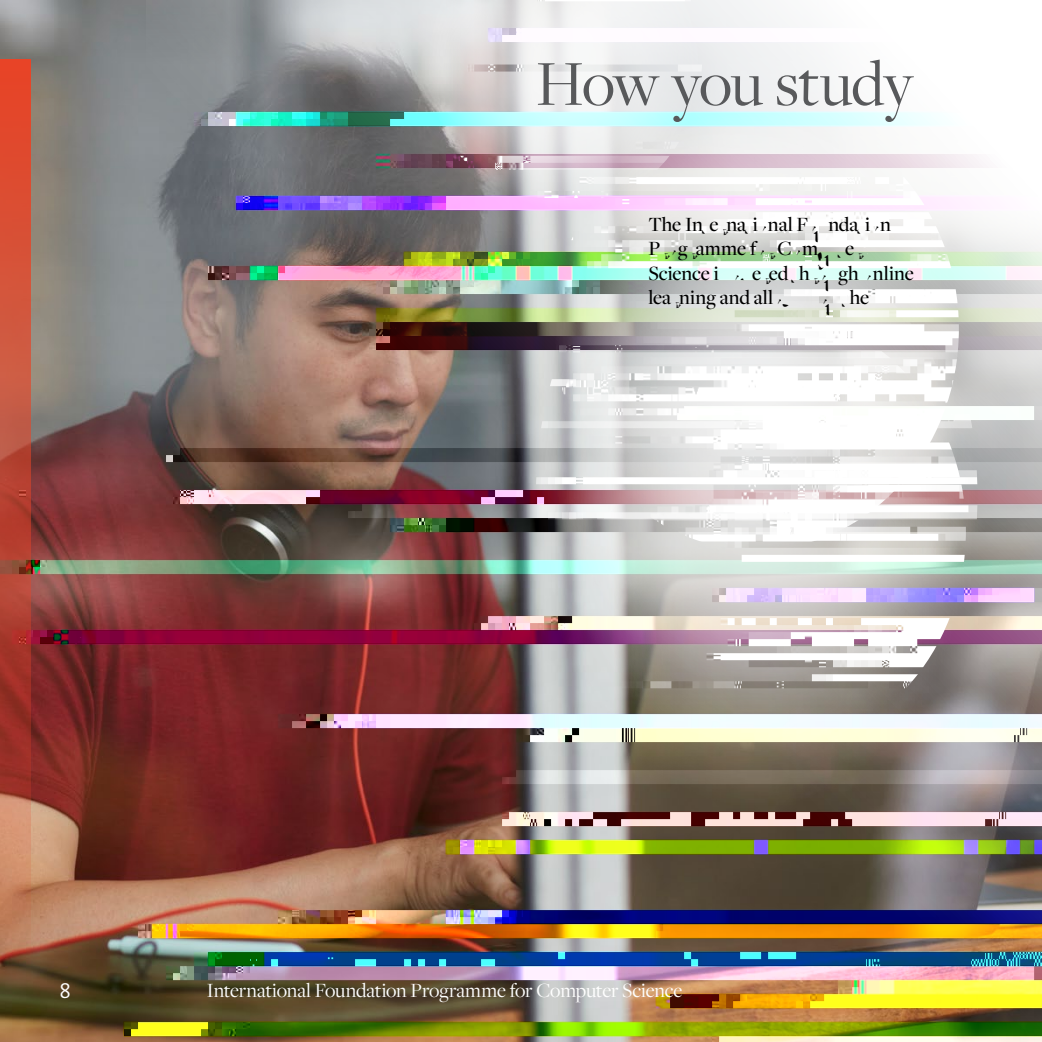
<style>
.page{position:relative;width:1042px;height:1042px;background:#fff}
.page>*{position:absolute;margin:0;border:0;box-sizing:border-box;transform-origin:0 0}
.t1{font:66.5px "Freight Disp Pro";letter-spacing:-.015em;color:#58595b}
.t2{font:500 21px/24.5px "Freight Disp Pro";letter-spacing:-.01em;color:#000}
.t3{font:21px "Freight Disp Pro";letter-spacing:-.01em;color:#fff}
.t4{font:21px "The Serif HP4 Se Lig";color:#fff}
</style>
<div class="page">
<img style="left:0;top:0;width:147px;height:1042px">
<img style="left:147px;top:0;width:895px;height:1042px">
<svg style="left:0;top:60px;width:31px;height:922px;background:#be513b"></svg>
<svg style="left:536px;top:183px;width:441px;height:626px;background:#9a938a"></svg>
<svg style="left:561px;top:309px;width:405px;height:443px"></svg>
<svg style="left:554px;top:107px;width:405px;height:443px"></svg>
<svg style="left:554px;top:245px;width:405px;height:443px"></svg>
<svg style="left:427px;top:0;width:275px;height:209px"></svg>
<h1 class="t1" style="left:536px;top:40px;width:379px">How you study</h1>
<p class="t2" style="left:648px;top:211px;width:267px">The International Foundation<br>Programme for Computer<br>Science is offered through online learning and allows you the</p>
<p class="t4" style="left:60px;top:977px;width:13px">8</p>
<p class="t3" style="left:207px;top:976px;width:477px">International Foundation Programme for Computer Science</p>
</div>
